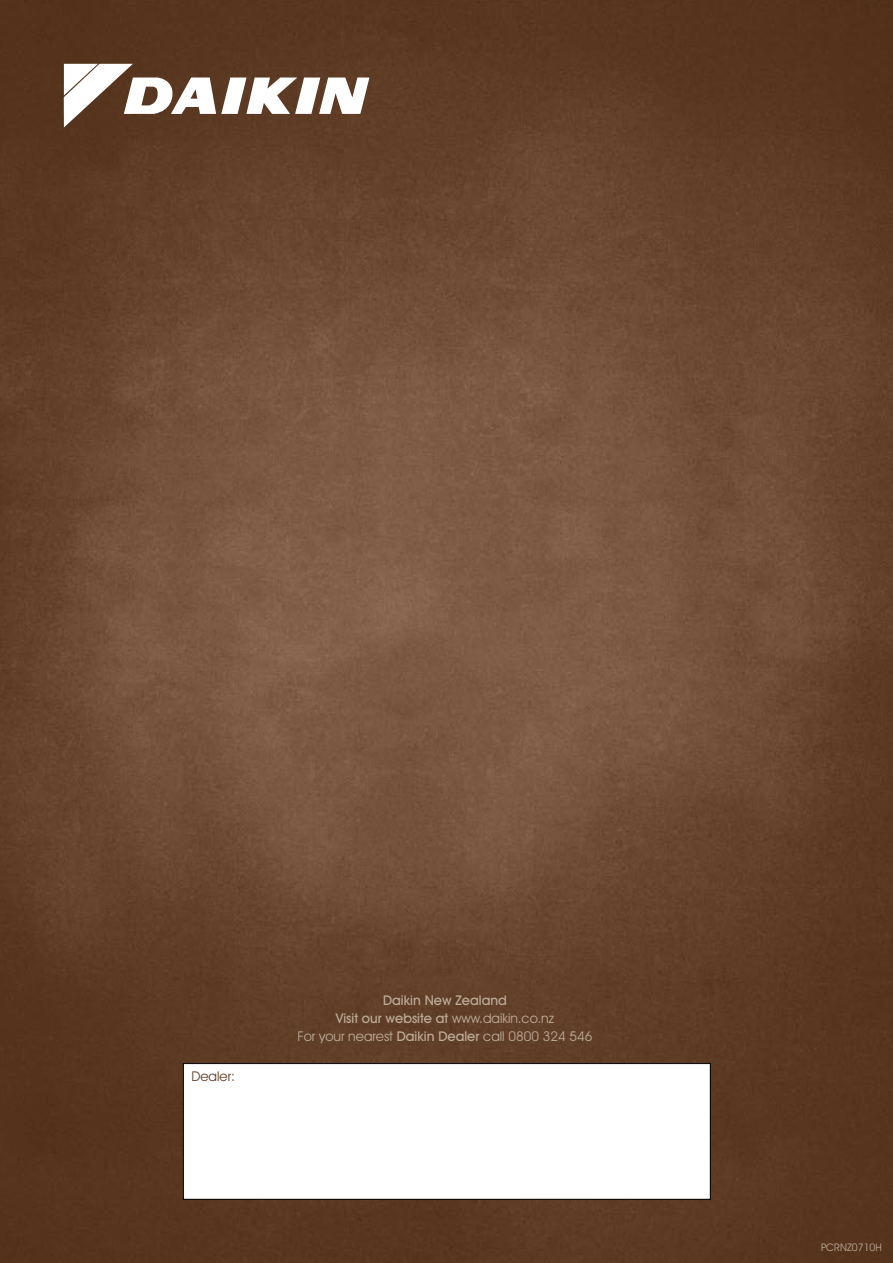
<style>
.page{position:relative;width:893px;height:1263px;background:#fff}
.page>*{position:absolute;margin:0;border:0;box-sizing:border-box;transform-origin:0 0}
.t1{font:500 13.5px/18px "Avant Garde IT Cby BT";color:#bdac9a;text-align:center}
.t2{font:13.5px "Avant Garde IT Cby BT";color:#624029}
.t3{font:10.5px "Avant Garde IT Cby BT";color:#bdac9a}
.s1{font-weight:400}
</style>
<div class="page">
<img style="left:0;top:0;width:893px;height:1263px">
<div style="left:183px;top:1063px;width:527px;height:136px;background:#fff"></div>
<div style="left:183px;top:1063px;width:527px;height:136px;border:1px solid #000"></div>
<svg style="left:64px;top:64px;width:305px;height:64px"></svg>
<p class="t2" style="left:191px;top:1068px;width:45px">Dealer:</p>
<p class="t1" style="left:298px;top:991px;width:296px">Daikin New Zealand<br>Visit our website at <span class="s1">www.daikin.co.nz<br>For your nearest</span> Daikin Dealer <span class="s1">call 0800 324 546</span></p>
<p class="t3" style="left:821px;top:1241px;width:62px">PCRNZ0710H</p>
</div>
